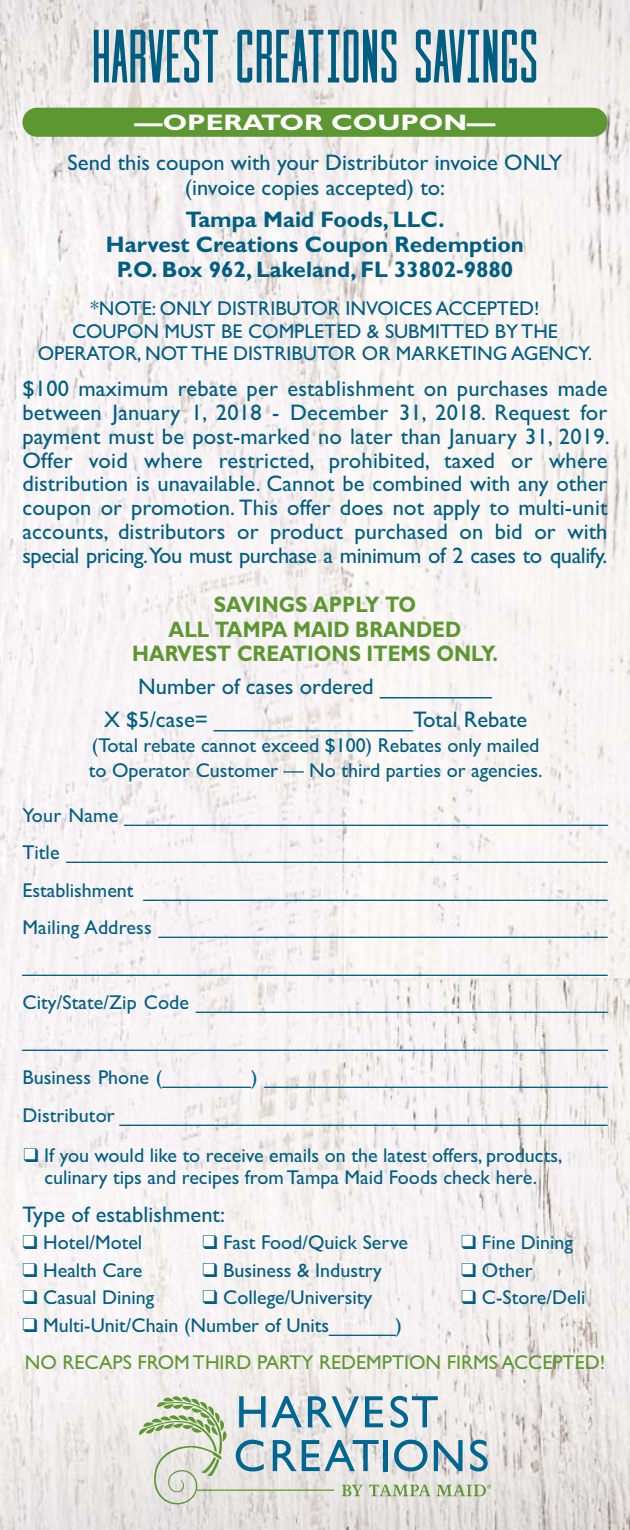
<style>
.page{position:relative;width:630px;height:1530px;background:#fff}
.page>*{position:absolute;margin:0;border:0;box-sizing:border-box;transform-origin:0 0}
.t1{font:condensed 75px "Cast Iron";color:#005e82}
.t2{font:22.5px/23.8px "Gill Sans";color:#005e82;text-align:center}
.t3{font:700 22.5px/25px "Gill Sans";color:#005e82;text-align:center}
.t4{font:700 22.5px/24.5px "Gill Sans";color:#5d9732;text-align:center;scale:.9 1}
.t5{font:700 22.5px "Gill Sans";color:#fff;scale:1.25 1}
.t6{font:20px/37.5px "Gill Sans";color:#005e82;text-align:center}
.t7{font:20px/37.5px "Gill Sans";color:#5d9732}
.s1{color:#005e82}
</style>
<div class="page">
<img style="left:0;top:0;width:630px;height:1530px">
<div style="left:22px;top:108px;width:585px;height:29px;background:#5d9732;border-radius:15px"></div>
<div style="left:23px;top:1236px;width:12px;height:11px;background:#fff"></div>
<div style="left:23px;top:1263px;width:12px;height:11px;background:#fff"></div>
<div style="left:23px;top:1291px;width:12px;height:11px;background:#fff"></div>
<div style="left:23px;top:1318px;width:12px;height:11px;background:#fff"></div>
<div style="left:203px;top:1235px;width:12px;height:12px;background:#fff"></div>
<div style="left:203px;top:1263px;width:12px;height:11px;background:#fff"></div>
<div style="left:203px;top:1290px;width:12px;height:12px;background:#fff"></div>
<div style="left:462px;top:1235px;width:11px;height:11px;background:#fff"></div>
<div style="left:462px;top:1263px;width:11px;height:11px;background:#fff"></div>
<div style="left:462px;top:1291px;width:11px;height:11px;background:#fff"></div>
<svg style="left:139px;top:1396px;width:352px;height:108px;background:#c4d1ce"></svg>
<div style="left:23px;top:1148px;width:11px;height:11px;background:#fff"></div>
<h1 class="t1" style="left:92px;top:13px;width:448px">HARVEST CREATIONS SAVINGS</h1>
<p class="t5" style="left:135px;top:109px;width:290px">—OPERATOR COUPON—</p>
<p class="t2" style="left:68px;top:152px;width:496px;line-height:25px">Send this coupon with your Distributor invoice ONLY (invoice copies accepted) to:</p>
<p class="t3" style="left:106px;top:207px;width:420px">Tampa Maid Foods, LLC.<br>Harvest Creations Coupon Redemption<br>P.O. Box 962, Lakeland, FL 33802-9880</p>
<p class="t6" style="left:38px;top:299px;width:556px;line-height:22.5px">*NOTE: ONLY DISTRIBUTOR INVOICES ACCEPTED!<br>COUPON MUST BE COMPLETED &amp; SUBMITTED BY THE<br>OPERATOR, NOT THE DISTRIBUTOR OR MARKETING AGENCY.</p>
<p class="t2" style="left:22px;top:379px;width:589px;text-align:justify">$100 maximum rebate per establishment on purchases made between January 1, 2018 - December 31, 2018. Request for payment must be post-marked no later than January 31, 2019.<br>Offer void where restricted, prohibited, taxed or where distribution is unavailable. Cannot be combined with any other coupon or promotion. This offer does not apply to multi-unit accounts, distributors or product purchased on bid or with special pricing.You must purchase a minimum of 2 cases to qualify.</p>
<p class="t4" style="left:132px;top:592px;width:408px">SAVINGS APPLY TO<br>ALL TAMPA MAID BRANDED<br>HARVEST CREATIONS ITEMS ONLY.</p>
<p class="t2" style="left:104px;top:673px;width:425px;line-height:32.5px">Number of cases ordered _________<br>X $5/case= ________________Total Rebate</p>
<p class="t6" style="left:89px;top:735px;width:455px;line-height:25px;text-align:left">(Total rebate cannot exceed $100) Rebates only mailed to Operator Customer — No third parties or agencies.</p>
<p class="t6" style="left:22px;top:798px;width:587px;text-align:justify">Your Name ___________________________________________ Title _________________________________________________ Establishment __________________________________________ Mailing Address ________________________________________ _____________________________________________________ City/State/Zip Code _____________________________________ _____________________________________________________ Business Phone (________) _______________________________ Distributor ____________________________________________</p>
<p class="t6" style="left:23px;top:1146px;width:541px;line-height:22.5px">❑ If you would like to receive emails on the latest offers, products, culinary tips and recipes from Tampa Maid Foods check here.</p>
<p class="t2" style="left:22px;top:1205px;width:204px">Type of establishment:</p>
<p class="t6" style="left:22px;top:1226px;width:121px">❑ Hotel/Motel</p>
<p class="t6" style="left:203px;top:1226px;width:207px">❑ Fast Food/Quick Serve</p>
<p class="t6" style="left:461px;top:1226px;width:113px">❑ Fine Dining</p>
<p class="t6" style="left:22px;top:1253px;width:121px">❑ Health Care</p>
<p class="t6" style="left:202px;top:1253px;width:181px">❑ Business &amp; Industry</p>
<p class="t6" style="left:461px;top:1253px;width:73px">❑ Other</p>
<p class="t6" style="left:22px;top:1281px;width:133px">❑ Casual Dining</p>
<p class="t6" style="left:202px;top:1281px;width:171px">❑ College/University</p>
<p class="t6" style="left:461px;top:1281px;width:126px">❑ C-Store/Deli</p>
<p class="t7" style="left:22px;top:1308px;width:584px"><span class="s1">❑ Multi-Unit/Chain (Number of Units______)<br></span>NO RECAPS FROM THIRD PARTY REDEMPTION FIRMS ACCEPTED!</p>
</div>
